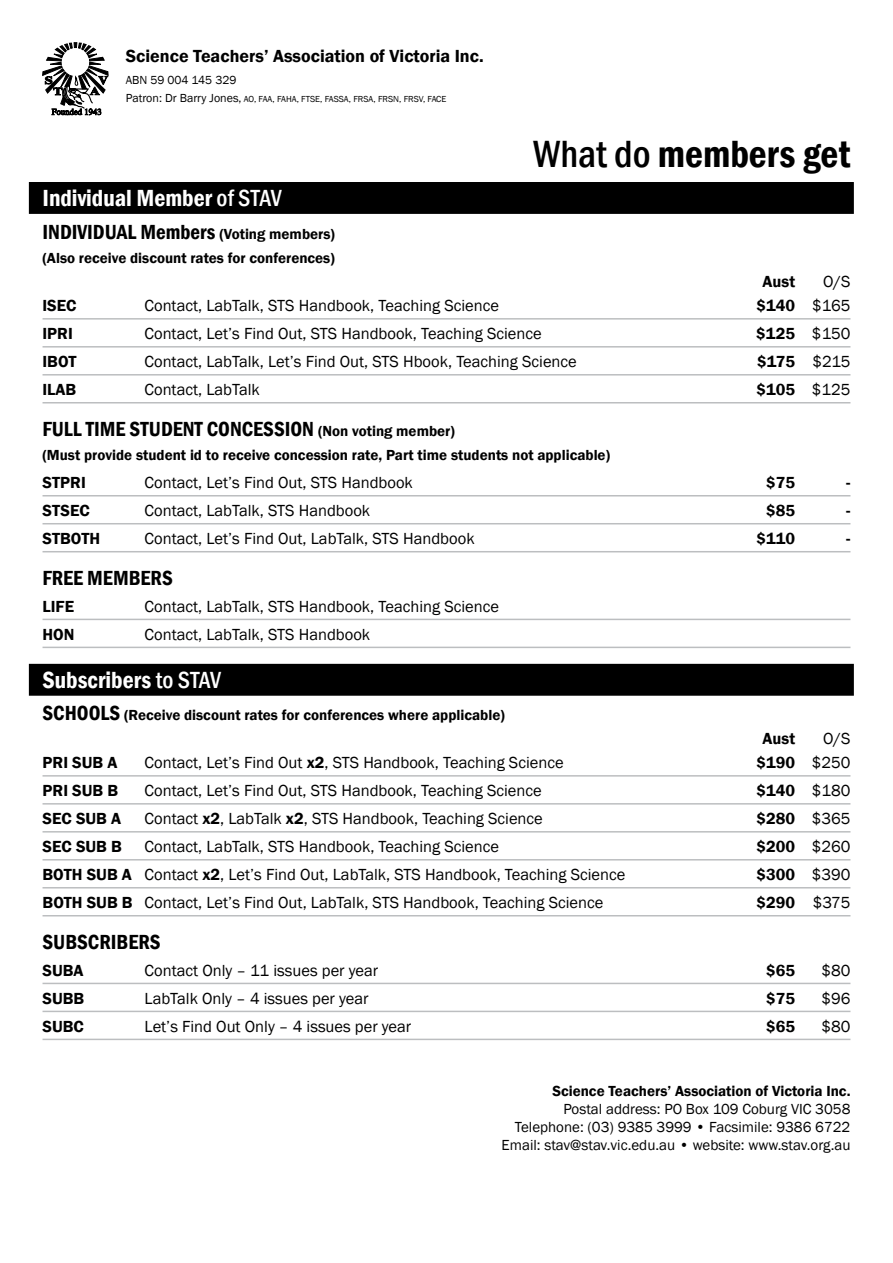
<style>
.page{position:relative;width:893px;height:1263px;background:#fff}
.page>*{position:absolute;margin:0;border:0;box-sizing:border-box;transform-origin:0 0}
.t1{font:600 condensed 39px "Franklin Gothic";color:#000}
.t2{font:600 condensed 24px "Franklin Gothic";color:#fff}
.t3{font:600 condensed 21px "Franklin Gothic";color:#000}
.t4{font:600 18px "Franklin Gothic";color:#000}
.t5{font:16.5px "Franklin Gothic";color:#000}
.t6{font:600 16.5px "Franklin Gothic";color:#000}
.t7{font:600 15px "Franklin Gothic";color:#000}
.t8{font:15px/18px "Franklin Gothic";color:#000;text-align:right}
.t9{font:12px "Franklin Gothic";color:#000}
.t10{font:9px "Franklin Gothic";color:#000}
.s1{font-size:12px}
.s2{font-weight:500}
.s3{font-stretch:normal;font-size:15px}
.s4{font-weight:400}
.s5{font-stretch:condensed;font-size:21px}
.s6{font-weight:600}
</style>
<div class="page">
<div style="left:30px;top:665px;width:823px;height:30px;background:#000"></div>
<div style="left:29px;top:664px;width:825px;height:32px;border:2px solid #000"></div>
<div style="left:30px;top:183px;width:823px;height:30px;background:#000"></div>
<div style="left:29px;top:182px;width:825px;height:32px;border:2px solid #000"></div>
<svg style="left:43px;top:43px;width:65px;height:72px"></svg>
<hr style="left:43px;top:318px;width:807px;height:2px;background:#bcbec0">
<hr style="left:43px;top:346px;width:807px;height:2px;background:#bcbec0">
<hr style="left:43px;top:374px;width:807px;height:1px;background:#bcbec0">
<hr style="left:43px;top:402px;width:807px;height:1px;background:#bcbec0">
<hr style="left:43px;top:495px;width:807px;height:1px;background:#bcbec0">
<hr style="left:43px;top:523px;width:807px;height:1px;background:#bcbec0">
<hr style="left:43px;top:551px;width:807px;height:1px;background:#bcbec0">
<hr style="left:43px;top:619px;width:807px;height:1px;background:#bcbec0">
<hr style="left:43px;top:647px;width:807px;height:1px;background:#bcbec0">
<hr style="left:43px;top:775px;width:807px;height:2px;background:#bcbec0">
<hr style="left:43px;top:803px;width:807px;height:1px;background:#bcbec0">
<hr style="left:43px;top:831px;width:807px;height:1px;background:#bcbec0">
<hr style="left:43px;top:859px;width:807px;height:1px;background:#bcbec0">
<hr style="left:43px;top:887px;width:807px;height:1px;background:#bcbec0">
<hr style="left:43px;top:915px;width:807px;height:1px;background:#bcbec0">
<hr style="left:43px;top:983px;width:807px;height:1px;background:#bcbec0">
<hr style="left:43px;top:1011px;width:807px;height:1px;background:#bcbec0">
<hr style="left:43px;top:1039px;width:807px;height:1px;background:#bcbec0">
<p class="t4" style="left:126px;top:45px;width:359px">Science Teachers’ Association of Victoria Inc.</p>
<p class="t9" style="left:126px;top:73px;width:112px">ABN 59 004 145 329</p>
<p class="t10" style="left:126px;top:94px;width:322px"><span class="s1">Patron: Dr Barry Jones,</span> AO, FAA, FAHA, FTSE, FASSA, FRSA, FRSN, FRSV, FACE</p>
<h2 class="t2" style="left:43px;top:182px;width:241px">Individual Member <span class="s2">of STAV</span></h2>
<p class="t3" style="left:43px;top:218px;width:294px">INDIVIDUAL Members <span class="s3">(Voting members)</span></p>
<p class="t7" style="left:43px;top:249px;width:294px">(Also receive discount rates for conferences)</p>
<h1 class="t1" style="left:533px;top:127px;width:319px"><span class="s2">What do</span> members get</h1>
<p class="t6" style="left:763px;top:272px;width:34px">Aust</p>
<p class="t5" style="left:823px;top:272px;width:29px">O/S</p>
<p class="t6" style="left:43px;top:295px;width:36px">ISEC</p>
<p class="t5" style="left:145px;top:295px;width:356px">Contact, LabTalk, STS Handbook, Teaching Science</p>
<p class="t6" style="left:756px;top:295px;width:96px">$140 <span class="s4">$165</span></p>
<p class="t6" style="left:43px;top:323px;width:32px">IPRI</p>
<p class="t5" style="left:145px;top:323px;width:399px">Contact, Let’s Find Out, STS Handbook, Teaching Science</p>
<p class="t6" style="left:756px;top:323px;width:96px">$125 <span class="s4">$150</span></p>
<p class="t6" style="left:43px;top:351px;width:36px">IBOT</p>
<p class="t5" style="left:145px;top:351px;width:434px">Contact, LabTalk, Let’s Find Out, STS Hbook, Teaching Science</p>
<p class="t6" style="left:757px;top:351px;width:95px">$175 <span class="s4">$215</span></p>
<p class="t6" style="left:43px;top:379px;width:35px">ILAB</p>
<p class="t5" style="left:145px;top:379px;width:117px">Contact, LabTalk</p>
<p class="t6" style="left:757px;top:379px;width:95px">$105 <span class="s4">$125</span></p>
<p class="t3" style="left:43px;top:415px;width:414px">FULL TIME STUDENT CONCESSION <span class="s3">(Non voting member)</span></p>
<p class="t7" style="left:43px;top:446px;width:569px">(Must provide student id to receive concession rate, Part time students not applicable)</p>
<p class="t6" style="left:43px;top:472px;width:45px">STPRI</p>
<p class="t5" style="left:145px;top:472px;width:270px">Contact, Let’s Find Out, STS Handbook</p>
<p class="t6" style="left:766px;top:472px;width:31px">$75</p>
<p class="t6" style="left:846px;top:472px;width:6px">-</p>
<p class="t6" style="left:43px;top:500px;width:49px">STSEC</p>
<p class="t5" style="left:145px;top:500px;width:227px">Contact, LabTalk, STS Handbook</p>
<p class="t6" style="left:766px;top:500px;width:31px">$85</p>
<p class="t6" style="left:846px;top:500px;width:6px">-</p>
<p class="t6" style="left:43px;top:528px;width:59px">STBOTH</p>
<p class="t5" style="left:145px;top:528px;width:331px">Contact, Let’s Find Out, LabTalk, STS Handbook</p>
<p class="t6" style="left:756px;top:528px;width:40px">$110</p>
<p class="t6" style="left:846px;top:528px;width:6px">-</p>
<p class="t3" style="left:43px;top:564px;width:132px">FREE MEMBERS</p>
<p class="t6" style="left:43px;top:596px;width:33px">LIFE</p>
<p class="t5" style="left:145px;top:596px;width:356px">Contact, LabTalk, STS Handbook, Teaching Science</p>
<p class="t6" style="left:43px;top:624px;width:33px">HON</p>
<p class="t5" style="left:145px;top:624px;width:227px">Contact, LabTalk, STS Handbook</p>
<h2 class="t2" style="left:43px;top:664px;width:180px">Subscribers <span class="s2">to STAV</span></h2>
<p class="t7" style="left:43px;top:706px;width:464px"><span class="s5">SCHOOLS</span> (Receive discount rates for conferences where applicable)</p>
<p class="t6" style="left:763px;top:729px;width:34px">Aust</p>
<p class="t5" style="left:823px;top:729px;width:29px">O/S</p>
<p class="t6" style="left:43px;top:752px;width:76px">PRI SUB A</p>
<p class="t5" style="left:145px;top:752px;width:421px">Contact, Let’s Find Out <span class="s6">x2</span>, STS Handbook, Teaching Science</p>
<p class="t6" style="left:756px;top:752px;width:95px">$190 <span class="s4">$250</span></p>
<p class="t6" style="left:43px;top:780px;width:77px">PRI SUB B</p>
<p class="t5" style="left:145px;top:780px;width:399px">Contact, Let’s Find Out, STS Handbook, Teaching Science</p>
<p class="t6" style="left:756px;top:780px;width:96px">$140 <span class="s4">$180</span></p>
<p class="t6" style="left:43px;top:808px;width:80px">SEC SUB A</p>
<p class="t5" style="left:145px;top:808px;width:400px">Contact <span class="s6">x2</span>, LabTalk <span class="s6">x2</span>, STS Handbook, Teaching Science</p>
<p class="t6" style="left:756px;top:808px;width:95px">$280 <span class="s4">$365</span></p>
<p class="t6" style="left:43px;top:836px;width:81px">SEC SUB B</p>
<p class="t5" style="left:145px;top:836px;width:356px">Contact, LabTalk, STS Handbook, Teaching Science</p>
<p class="t6" style="left:756px;top:836px;width:95px">$200 <span class="s4">$260</span></p>
<p class="t5" style="left:43px;top:864px;width:584px"><span class="s6">BOTH SUB A</span> Contact <span class="s6">x2</span>, Let’s Find Out, LabTalk, STS Handbook, Teaching Science</p>
<p class="t6" style="left:756px;top:864px;width:95px">$300 <span class="s4">$390</span></p>
<p class="t5" style="left:43px;top:892px;width:562px"><span class="s6">BOTH SUB B</span> Contact, Let’s Find Out, LabTalk, STS Handbook, Teaching Science</p>
<p class="t6" style="left:756px;top:892px;width:95px">$290 <span class="s4">$375</span></p>
<p class="t3" style="left:43px;top:928px;width:120px">SUBSCRIBERS</p>
<p class="t6" style="left:43px;top:960px;width:43px">SUBA</p>
<p class="t5" style="left:145px;top:960px;width:235px">Contact Only – 11 issues per year</p>
<p class="t6" style="left:766px;top:960px;width:31px">$65</p>
<p class="t5" style="left:821px;top:960px;width:31px">$80</p>
<p class="t6" style="left:43px;top:988px;width:43px">SUBB</p>
<p class="t5" style="left:145px;top:988px;width:225px">LabTalk Only – 4 issues per year</p>
<p class="t6" style="left:766px;top:988px;width:31px">$75</p>
<p class="t5" style="left:821px;top:988px;width:31px">$96</p>
<p class="t6" style="left:43px;top:1016px;width:43px">SUBC</p>
<p class="t5" style="left:145px;top:1016px;width:268px">Let’s Find Out Only – 4 issues per year</p>
<p class="t6" style="left:766px;top:1016px;width:31px">$65</p>
<p class="t5" style="left:821px;top:1016px;width:31px">$80</p>
<p class="t7" style="left:552px;top:1082px;width:300px">Science Teachers’ Association of Victoria Inc.</p>
<p class="t8" style="left:502px;top:1101px;width:350px">Postal address: PO Box 109 Coburg VIC 3058<br>Telephone: (03) 9385 3999 • Facsimile: 9386 6722<br>Email: stav@stav.vic.edu.au • website: www.stav.org.au</p>
</div>
